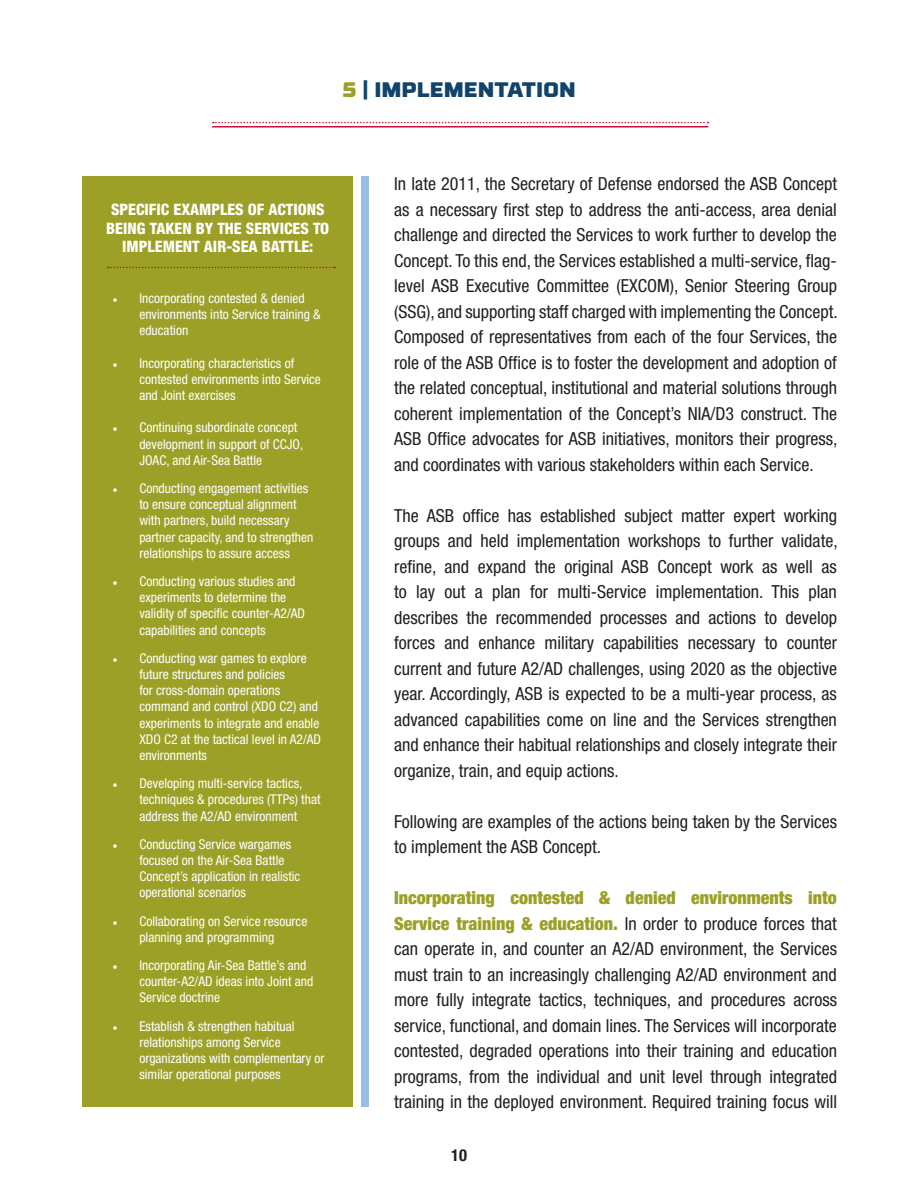
<style>
.page{position:relative;width:918px;height:1188px;background:#fff}
.page>*{position:absolute;margin:0;border:0;box-sizing:border-box;transform-origin:0 0}
.t1{font:900 21px "RB No 3.1";letter-spacing:.025em;color:#12446b}
.t2{font:condensed 18px/25.5px "Helvetica Neue";color:#231f20;text-align:justify}
.t3{font:700 condensed 16.5px "Helvetica Neue";color:#231f20}
.t4{font:800 condensed 15.75px/18.9px "Helvetica Neue";color:#fff;text-align:center}
.t5{font:condensed 13.5px/16.2px "Helvetica Neue";color:#fff}
.s1{color:#9ca027}
.s2{font-family:"Minion Pro";font-stretch:normal}
.s3{font-weight:900;color:#9ca027}
</style>
<div class="page">
<hr style="left:212px;top:126px;width:496px;height:2px;background:#cd0d40">
<svg style="left:213px;top:122px;width:495px;height:1px"></svg>
<div style="left:361px;top:176px;width:8px;height:931px;background:#97bfe6"></div>
<div style="left:82px;top:176px;width:271px;height:931px;background:#9ca027"></div>
<svg style="left:108px;top:267px;width:227px;height:1px"></svg>
<p class="t1" style="left:342px;top:71px;width:235px"><span class="s1">5</span> | IMPLEMENTATION</p>
<p class="t4" style="left:106px;top:199px;width:225px">SPECIFIC EXAMPLES OF ACTIONS<br>BEING TAKEN BY THE SERVICES TO<br>IMPLEMENT AIR-SEA BATTLE:</p>
<p class="t5" style="left:139px;top:290px;width:183px;text-indent:-27px"><span class="s2">•</span> Incorporating contested &amp; denied environments into Service training &amp; education</p>
<p class="t5" style="left:139px;top:355px;width:183px;text-indent:-27px"><span class="s2">•</span> Incorporating characteristics of contested environments into Service and Joint exercises</p>
<p class="t5" style="left:139px;top:419px;width:165px;text-indent:-27px"><span class="s2">•</span> Continuing subordinate concept development in support of CCJO,<br>JOAC, and Air-Sea Battle</p>
<p class="t5" style="left:139px;top:480px;width:175px;text-indent:-27px"><span class="s2">•</span> Conducting engagement activities to ensure conceptual alignment with partners, build necessary partner capacity, and to strengthen relationships to assure access</p>
<p class="t5" style="left:139px;top:573px;width:167px;text-indent:-27px"><span class="s2">•</span> Conducting various studies and experiments to determine the validity of specific counter-A2/AD capabilities and concepts</p>
<p class="t5" style="left:139px;top:650px;width:183px;text-indent:-27px"><span class="s2">•</span> Conducting war games to explore future structures and policies<br>for cross-domain operations command and control (XDO C2) and experiments to integrate and enable<br>XDO C2 at the tactical level in A2/AD environments</p>
<p class="t5" style="left:139px;top:775px;width:183px;text-indent:-27px"><span class="s2">•</span> Developing multi-service tactics, techniques &amp; procedures (TTPs) that address the A2/AD environment</p>
<p class="t5" style="left:139px;top:836px;width:162px;text-indent:-27px"><span class="s2">•</span> Conducting Service wargames focused on the Air-Sea Battle<br>Concept’s application in realistic operational scenarios</p>
<p class="t5" style="left:112px;top:913px;width:197px;text-align:center"><span class="s2">•</span> Collaborating on Service resource planning and programming</p>
<p class="t5" style="left:139px;top:957px;width:175px;text-indent:-27px"><span class="s2">•</span> Incorporating Air-Sea Battle’s and counter-A2/AD ideas into Joint and<br>Service doctrine</p>
<p class="t5" style="left:139px;top:1018px;width:187px;text-indent:-27px"><span class="s2">•</span> Establish &amp; strengthen habitual relationships among Service organizations with complementary or similar operational purposes</p>
<p class="t2" style="left:394px;top:171px;width:445px">In late 2011, the Secretary of Defense endorsed the ASB Concept as a necessary first step to address the anti-access, area denial challenge and directed the Services to work further to develop the Concept. To this end, the Services established a multi-service, flag&shy;level ASB Executive Committee (EXCOM), Senior Steering Group (SSG), and supporting staff charged with implementing the Concept.<br>Composed of representatives from each of the four Services, the role of the ASB Office is to foster the development and adoption of the related conceptual, institutional and material solutions through coherent implementation of the Concept’s NIA/D3 construct. The ASB Office advocates for ASB initiatives, monitors their progress, and coordinates with various stakeholders within each Service.</p>
<p class="t2" style="left:394px;top:503px;width:445px">The ASB office has established subject matter expert working groups and held implementation workshops to further validate, refine, and expand the original ASB Concept work as well as to lay out a plan for multi-Service implementation. This plan describes the recommended processes and actions to develop forces and enhance military capabilities necessary to counter current and future A2/AD challenges, using 2020 as the objective year. Accordingly, ASB is expected to be a multi-year process, as advanced capabilities come on line and the Services strengthen and enhance their habitual relationships and closely integrate their organize, train, and equip actions.</p>
<p class="t2" style="left:394px;top:809px;width:444px">Following are examples of the actions being taken by the Services to implement the ASB Concept.</p>
<p class="t2" style="left:394px;top:885px;width:444px"><span class="s3">Incorporating contested &amp; denied environments into Service training &amp; education.</span> In order to produce forces that can operate in, and counter an A2/AD environment, the Services must train to an increasingly challenging A2/AD environment and more fully integrate tactics, techniques, and procedures across service, functional, and domain lines. The Services will incorporate contested, degraded operations into their training and education programs, from the individual and unit level through integrated training in the deployed environment. Required training focus will</p>
<p class="t3" style="left:451px;top:1145px;width:17px">10</p>
</div>
